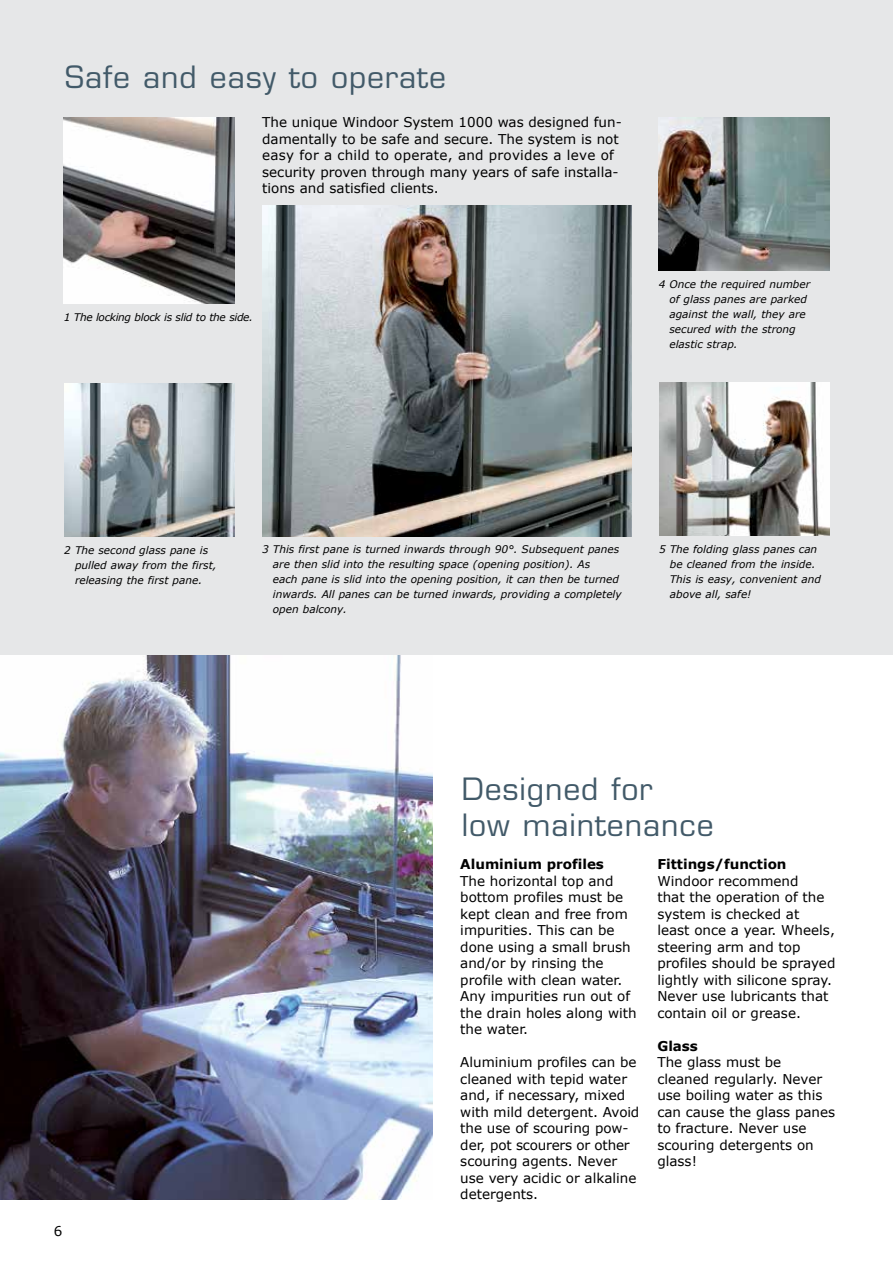
<style>
.page{position:relative;width:893px;height:1263px;background:#fff}
.page>*{position:absolute;margin:0;border:0;box-sizing:border-box;transform-origin:0 0}
.t1{font:30px/36px "Eurostile LT Std";letter-spacing:.03em;color:#425a69}
.t2{font:13.5px/16.5px "Verdana";color:#000}
.t3{font:700 13.5px "Verdana";color:#000}
.t4{font:italic 10.5px/15px "Verdana";color:#000}
.t5{font:italic 10.5px "Verdana";letter-spacing:-.03em;color:#000}
</style>
<div class="page">
<img style="left:0;top:655px;width:433px;height:544px">
<div style="left:0;top:0;width:893px;height:655px;background:#e6e7e8"></div>
<img style="left:64px;top:117px;width:170px;height:186px">
<img style="left:64px;top:383px;width:170px;height:153px">
<img style="left:262px;top:205px;width:369px;height:331px">
<img style="left:659px;top:117px;width:170px;height:153px">
<img style="left:659px;top:382px;width:170px;height:153px">
<h1 class="t1" style="left:65px;top:59px;width:382px">Safe and easy to operate</h1>
<p class="t2" style="left:262px;top:114px;width:361px">The unique Windoor System 1000 was designed fun&shy;damentally to be safe and secure. The system is not easy for a child to operate, and provides a leve of security proven through many years of safe installa&shy;tions and satisfied clients.</p>
<p class="t5" style="left:64px;top:310px;width:191px">1 The locking block is slid to the side.</p>
<p class="t4" style="left:669px;top:277px;width:142px;text-indent:-11px">4 Once the required number of glass panes are parked against the wall, they are secured with the strong elastic strap.</p>
<p class="t4" style="left:75px;top:542px;width:143px;text-indent:-11px">2 The second glass pane is pulled away from the first, releasing the first pane.</p>
<p class="t4" style="left:273px;top:541px;width:350px;text-indent:-11px">3 This first pane is turned inwards through 90°. Subsequent panes are then slid into the resulting space (opening position). As<br>each pane is slid into the opening position, it can then be turned inwards. All panes can be turned inwards, providing a completely open balcony.</p>
<p class="t4" style="left:670px;top:541px;width:153px;text-indent:-11px">5 The folding glass panes can be cleaned from the inside.<br>This is easy, convenient and above all, safe!</p>
<h1 class="t1" style="left:462px;top:771px;width:253px">Designed for<br>low maintenance</h1>
<p class="t2" style="left:54px;top:1223px;width:10px">6</p>
<p class="t3" style="left:460px;top:855px;width:145px">Aluminium profiles</p>
<p class="t2" style="left:460px;top:872px;width:178px">The horizontal top and bottom profiles must be kept clean and free from impurities. This can be done using a small brush and/or by rinsing the profile with clean water.<br>Any impurities run out of the drain holes along with the water.</p>
<p class="t2" style="left:460px;top:1054px;width:181px">Aluminium profiles can be cleaned with tepid water and, if necessary, mixed with mild detergent. Avoid the use of scouring pow&shy;der, pot scourers or other scouring agents. Never use very acidic or alkaline detergents.</p>
<p class="t3" style="left:657px;top:855px;width:131px">Fittings/function</p>
<p class="t2" style="left:657px;top:872px;width:180px">Windoor recommend<br>that the operation of the system is checked at<br>least once a year. Wheels, steering arm and top profiles should be sprayed lightly with silicone spray.<br>Never use lubricants that contain oil or grease.</p>
<p class="t3" style="left:657px;top:1036px;width:42px">Glass</p>
<p class="t2" style="left:657px;top:1054px;width:179px">The glass must be cleaned regularly. Never use boiling water as this can cause the glass panes to fracture. Never use scouring detergents on glass!</p>
</div>
